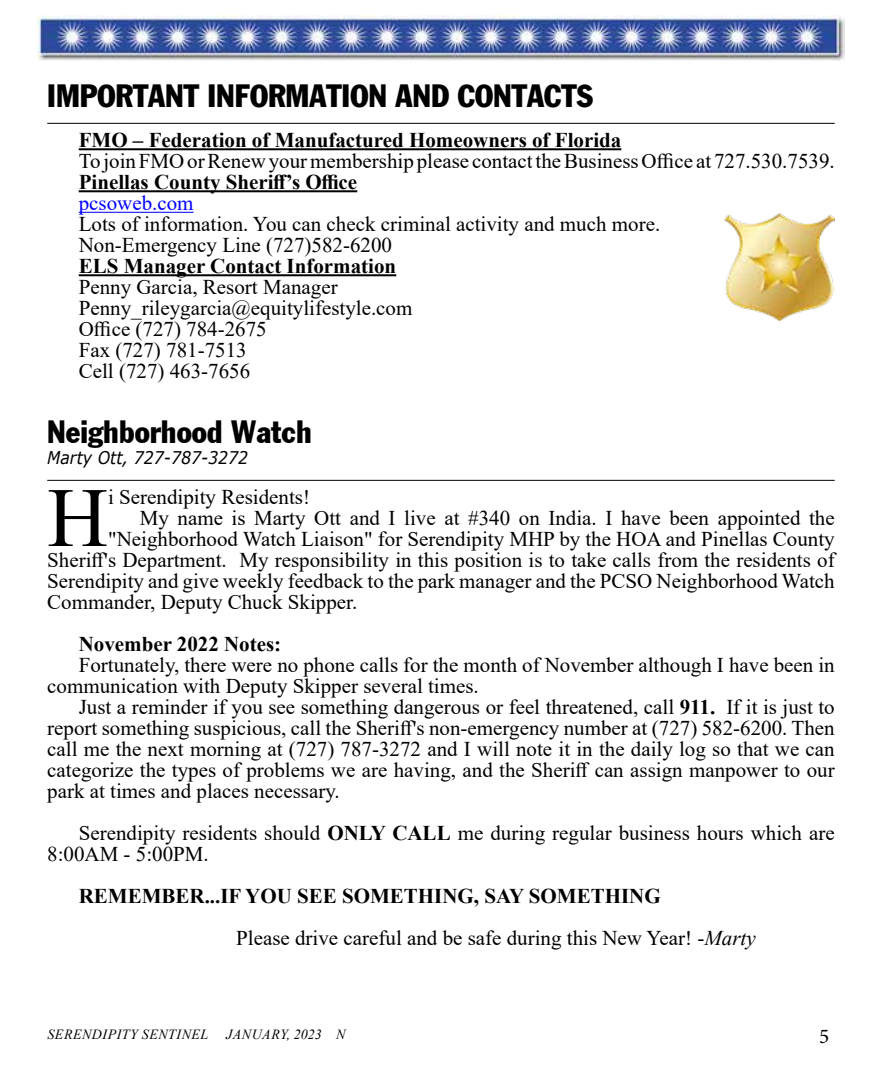
<style>
.page{position:relative;width:882px;height:1071px;background:#fff}
.page>*{position:absolute;margin:0;border:0;box-sizing:border-box;transform-origin:0 0}
.t1{font:84.35px "Times New Roman";color:#000}
.t2{font:31.5px "Franklin Gothic Condensed";color:#000}
.t3{font:21px/21px "Times New Roman";color:#000}
.t4{font:700 21px "Times New Roman";color:#000}
.t5{font:21px "Times New Roman";color:#00f}
.t6{font:21px "Minion Pro";color:#000}
.t7{font:italic 17.5px "Verdana";color:#000;scale:.9 1}
.t8{font:italic 14px "Times New Roman";letter-spacing:.035em;color:#000}
.s1{font-weight:700}
.s2{font-style:italic}
</style>
<div class="page">
<img style="left:37px;top:16px;width:808px;height:44px">
<hr style="left:47px;top:123px;width:788px;height:1px;background:#000">
<hr style="left:79px;top:148px;width:542px;height:2px;background:#000">
<hr style="left:79px;top:190px;width:278px;height:2px;background:#000">
<hr style="left:79px;top:212px;width:115px;height:1px;background:#00f">
<hr style="left:79px;top:274px;width:317px;height:2px;background:#000">
<img style="left:725px;top:213px;width:110px;height:108px">
<hr style="left:47px;top:480px;width:788px;height:1px;background:#000">
<h2 class="t2" style="left:47px;top:77px;width:547px">IMPORTANT INFORMATION AND CONTACTS</h2>
<p class="t4" style="left:79px;top:125px;width:544px">FMO – Federation of Manufactured Homeowners of Florida</p>
<p class="t3" style="left:79px;top:150px;width:758px">To join FMO or Renew your membership please contact the Business Office at 727.530.7539.</p>
<p class="t4" style="left:79px;top:167px;width:280px">Pinellas County Sheriff’s Office</p>
<p class="t5" style="left:79px;top:188px;width:116px">pcsoweb.com</p>
<p class="t3" style="left:79px;top:213px;width:583px">Lots of information. You can check criminal activity and much more.<br>Non-Emergency Line (727)582-6200</p>
<p class="t4" style="left:79px;top:251px;width:319px">ELS Manager Contact Information</p>
<p class="t3" style="left:79px;top:276px;width:335px">Penny Garcia, Resort Manager<br>Penny_rileygarcia@equitylifestyle.com<br>Office (727) 784-2675<br>Fax (727) 781-7513<br>Cell (727) 463-7656</p>
<h2 class="t2" style="left:47px;top:413px;width:266px">Neighborhood Watch</h2>
<p class="t7" style="left:47px;top:446px;width:225px">Marty Ott, 727-787-3272</p>
<h1 class="t1" style="left:47px;top:458px;width:62px">H</h1>
<p class="t3" style="left:108px;top:486px;width:203px">i Serendipity Residents!</p>
<p class="t3" style="left:140px;top:507px;width:697px">My name is Marty Ott and I live at #340 on India. I have been appointed the</p>
<p class="t3" style="left:108px;top:528px;width:728px">"Neighborhood Watch Liaison" for Serendipity MHP by the HOA and Pinellas County</p>
<p class="t3" style="left:47px;top:549px;width:789px">Sheriff's Department. My responsibility in this position is to take calls from the residents of</p>
<p class="t3" style="left:47px;top:570px;width:789px">Serendipity and give weekly feedback to the park manager and the PCSO Neighborhood Watch</p>
<p class="t3" style="left:47px;top:591px;width:312px">Commander, Deputy Chuck Skipper.</p>
<p class="t4" style="left:79px;top:629px;width:204px">November 2022 Notes:</p>
<p class="t3" style="left:47px;top:654px;width:789px;text-indent:32px">Fortunately, there were no phone calls for the month of November although I have been in communication with Deputy Skipper several times.</p>
<p class="t3" style="left:47px;top:696px;width:789px;text-align:justify;text-indent:31px">Just a reminder if you see something dangerous or feel threatened, call <span class="s1">911.</span> If it is just to report something suspicious, call the Sheriff's non-emergency number at (727) 582-6200. Then call me the next morning at (727) 787-3272 and I will note it in the daily log so that we can categorize the types of problems we are having, and the Sheriff can assign manpower to our park at times and places necessary.</p>
<p class="t3" style="left:47px;top:822px;width:789px;text-indent:32px">Serendipity residents should <span class="s1">ONLY CALL</span> me during regular business hours which are<br>8:00AM - 5:00PM.</p>
<p class="t3" style="left:236px;top:874px;width:521px;line-height:42px;text-indent:-158px"><span class="s1">REMEMBER...IF YOU SEE SOMETHING, SAY SOMETHING<br></span>Please drive careful and be safe during this New Year! -<span class="s2">Marty</span></p>
<p class="t8" style="left:47px;top:1024px;width:162px">SERENDIPITY SENTINEL</p>
<p class="t8" style="left:226px;top:1024px;width:121px">JANUARY, 2023 N</p>
<p class="t6" style="left:819px;top:1023px;width:12px">5</p>
</div>
